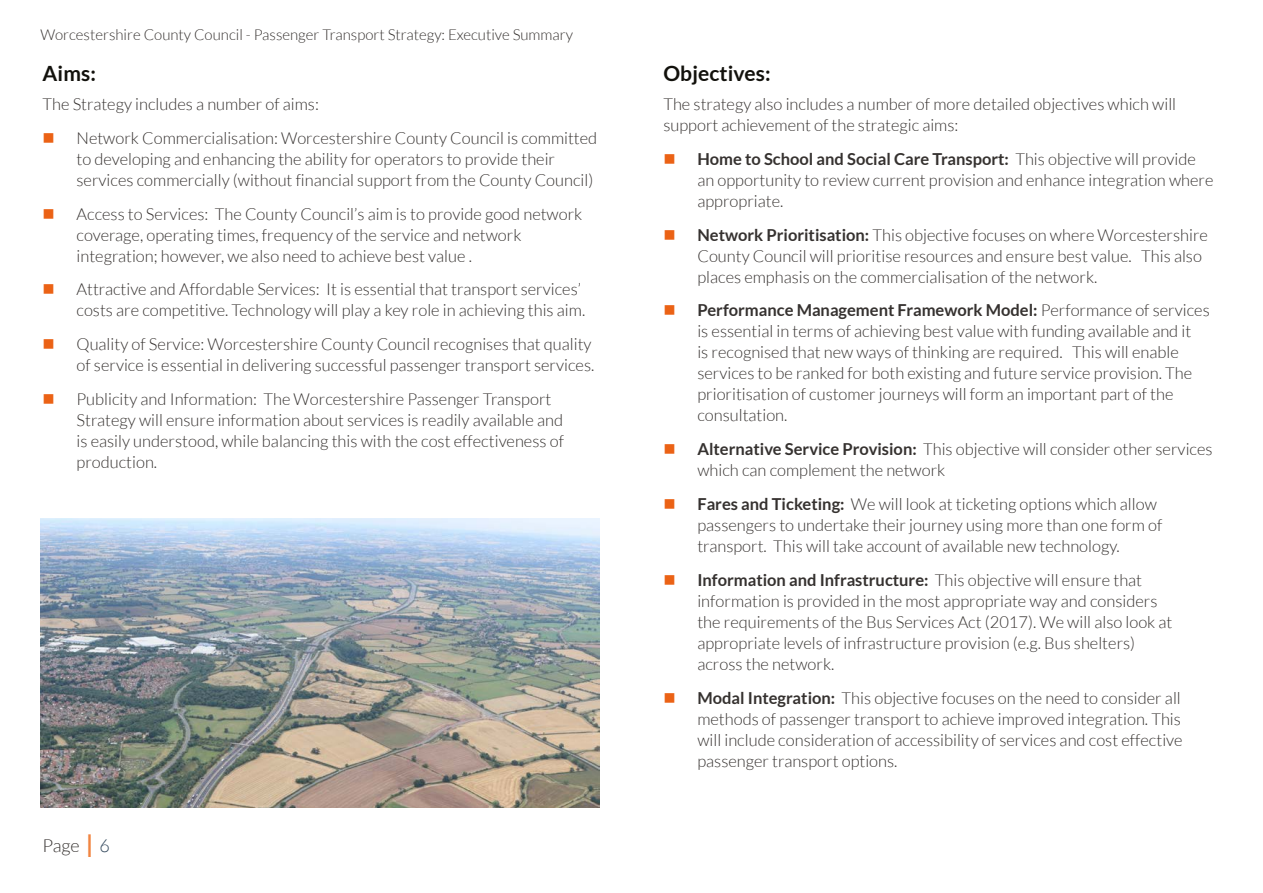
<style>
.page{position:relative;width:1263px;height:893px;background:#fff}
.page>*{position:absolute;margin:0;border:0;box-sizing:border-box;transform-origin:0 0}
.Sub_Title{font:700 21px "Lato";letter-spacing:.005em;color:#12110c}
.t1{font:300 18px "Lato";color:#35312f}
.Paragraph_Text{font:300 16.5px/21px "Lato";color:#35312f}
.t2{font:300 15px "Lato";color:#35312f}
.s1{font-weight:700;font-size:31.5px;color:#f18542}
.s2{color:#354a5e}
.s3{font-weight:700}
</style>
<div class="page">
<img style="left:40px;top:519px;width:560px;height:289px">
<p class="t2" style="left:40px;top:26px;width:534px">Worcestershire County Council - Passenger Transport Strategy: Executive Summary</p>
<p class="Sub_Title" style="left:43px;top:61px;width:55px">Aims:</p>
<p class="Paragraph_Text" style="left:43px;top:94px;width:278px">The Strategy includes a number of aims:</p>
<p class="Paragraph_Text" style="left:77px;top:128px;width:522px">Network Commercialisation: Worcestershire County Council is committed to developing and enhancing the ability for operators to provide their services commercially (without financial support from the County Council)</p>
<p class="Paragraph_Text" style="left:77px;top:203px;width:507px">Access to Services: The County Council’s aim is to provide good network coverage, operating times, frequency of the service and network integration; however, we also need to achieve best value .</p>
<p class="Paragraph_Text" style="left:77px;top:279px;width:510px">Attractive and Affordable Services: It is essential that transport services’ costs are competitive. Technology will play a key role in achieving this aim.</p>
<p class="Paragraph_Text" style="left:77px;top:334px;width:519px">Quality of Service: Worcestershire County Council recognises that quality of service is essential in delivering successful passenger transport services.</p>
<p class="Paragraph_Text" style="left:77px;top:389px;width:489px">Publicity and Information: The Worcestershire Passenger Transport Strategy will ensure information about services is readily available and is easily understood, while balancing this with the cost effectiveness of production.</p>
<p class="t1" style="left:43px;top:836px;width:69px">Page <span class="s1">I</span> <span class="s2">6</span></p>
<p class="Sub_Title" style="left:663px;top:61px;width:109px">Objectives:</p>
<p class="Paragraph_Text" style="left:663px;top:94px;width:514px">The strategy also includes a number of more detailed objectives which will support achievement of the strategic aims:</p>
<p class="Paragraph_Text" style="left:697px;top:149px;width:518px"><span class="s3">Home to School and Social Care Transport:</span> This objective will provide an opportunity to review current provision and enhance integration where appropriate.</p>
<p class="Paragraph_Text" style="left:697px;top:224px;width:512px"><span class="s3">Network Prioritisation:</span> This objective focuses on where Worcestershire<br>County Council will prioritise resources and ensure best value. This also places emphasis on the commercialisation of the network.</p>
<p class="Paragraph_Text" style="left:697px;top:300px;width:514px"><span class="s3">Performance Management Framework Model:</span> Performance of services is essential in terms of achieving best value with funding available and it<br>is recognised that new ways of thinking are required. This will enable services to be ranked for both existing and future service provision. The prioritisation of customer journeys will form an important part of the consultation.</p>
<p class="Paragraph_Text" style="left:697px;top:439px;width:517px"><span class="s3">Alternative Service Provision:</span> This objective will consider other services which can complement the network</p>
<p class="Paragraph_Text" style="left:697px;top:494px;width:466px"><span class="s3">Fares and Ticketing:</span> We will look at ticketing options which allow passengers to undertake their journey using more than one form of transport. This will take account of available new technology.</p>
<p class="Paragraph_Text" style="left:697px;top:569px;width:477px"><span class="s3">Information and Infrastructure:</span> This objective will ensure that information is provided in the most appropriate way and considers the requirements of the Bus Services Act (2017). We will also look at appropriate levels of infrastructure provision (e.g. Bus shelters) across the network.</p>
<p class="Paragraph_Text" style="left:697px;top:687px;width:487px;text-align:justify"><span class="s3">Modal Integration:</span> This objective focuses on the need to consider all methods of passenger transport to achieve improved integration. This will include consideration of accessibility of services and cost effective passenger transport options.</p>
</div>
